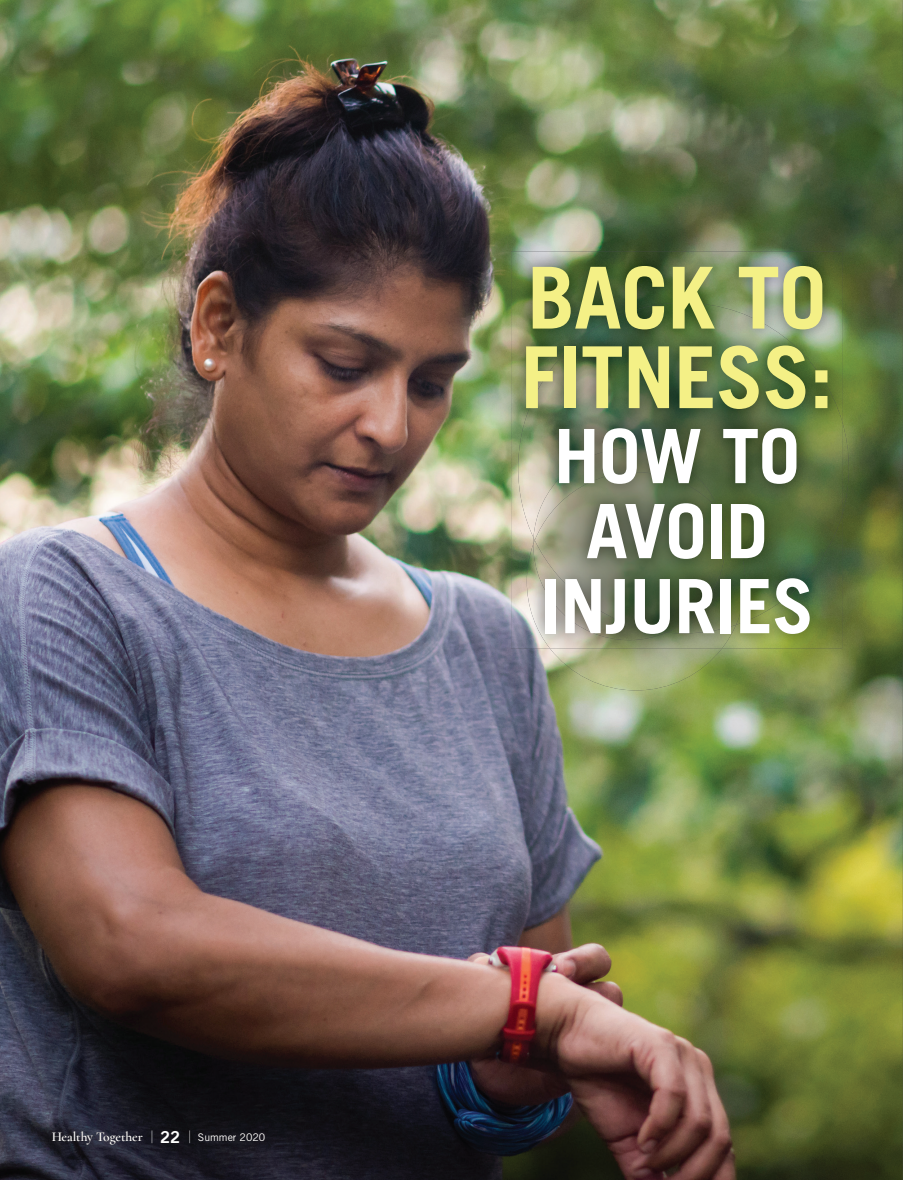
<style>
.page{position:relative;width:909px;height:1180px;background:#fff}
.page>*{position:absolute;margin:0;border:0;box-sizing:border-box;transform-origin:0 0}
.t1{font:700 85.5px/79.5px "Trade Gothic";letter-spacing:-.01em;color:#f4f086}
.t2{font:700 75px/75px "Trade Gothic";letter-spacing:-.01em;color:#fff;text-align:center}
.t3{font:600 13.5px "Cormorant";letter-spacing:-.01em;color:#fff}
.s1{font-family:"Trade Gothic";font-weight:300;font-size:17.1px}
.s2{font-family:"Trade Gothic Bold Two";font-weight:400;font-size:16.5px}
.s3{font-family:"Trade Gothic";font-weight:400;font-size:10.5px}
</style>
<div class="page">
<img style="left:0;top:0;width:902px;height:1179px">
<img style="left:550px;top:648px;width:171px;height:42px">
<img style="left:842px;top:421px;width:6px;height:94px">
<img style="left:511px;top:251px;width:331px;height:397px">
<img style="left:527px;top:625px;width:209px;height:23px">
<img style="left:533px;top:625px;width:133px;height:15px">
<img style="left:518px;top:303px;width:324px;height:322px">
<img style="left:533px;top:448px;width:186px;height:92px">
<img style="left:666px;top:510px;width:79px;height:123px">
<img style="left:534px;top:472px;width:191px;height:160px">
<svg style="left:901px;top:1173px;width:2px;height:7px"></svg>
<p class="t3" style="left:52px;top:1128px;width:215px">Healthy Together <span class="s1">|</span> <span class="s2">22</span> <span class="s1">|</span> <span class="s3">Summer 2020</span></p>
<h1 class="t1" style="left:521px;top:257px;width:314px">BACK TO<br>FITNESS:</h1>
<h2 class="t2" style="left:540px;top:418px;width:275px">HOW TO<br>AVOID<br>INJURIES</h2>
</div>
